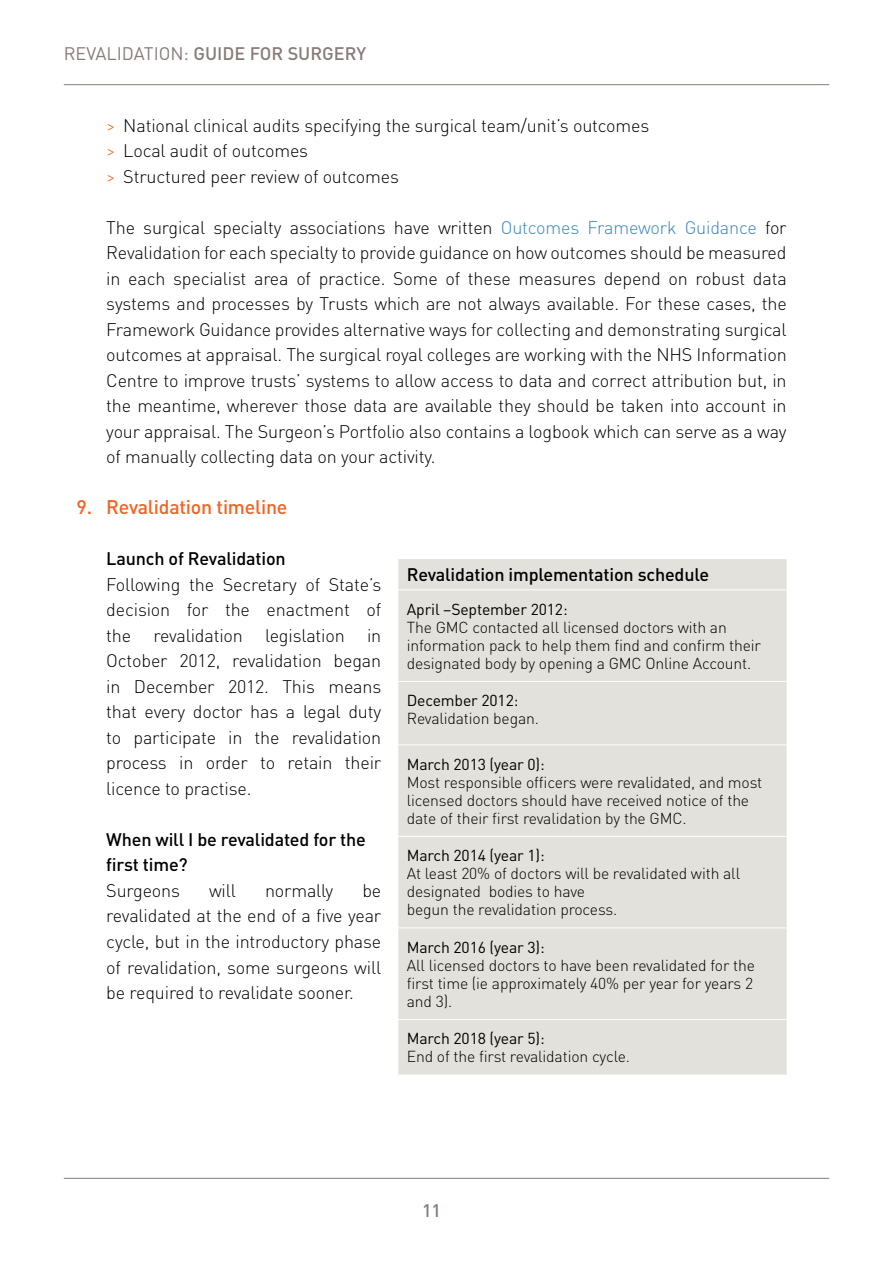
<style>
.page{position:relative;width:893px;height:1263px;background:#fff}
.page>*{position:absolute;margin:0;border:0;box-sizing:border-box;transform-origin:0 0}
.t1{font:500 19.5px "DIN Pro";letter-spacing:-.01em;color:#f26322}
.t2{font:300 18px/25.5px "DIN Pro";letter-spacing:-.01em;color:#000;text-align:justify}
.t3{font:500 18px/25.5px "DIN Pro";letter-spacing:-.01em;color:#000}
.t4{font:500 18px "DIN Pro";color:#877b77}
.t5{font:300 15.75px/18px "DIN Pro";letter-spacing:-.01em;color:#000}
.t6{font:15.75px "DIN Pro";letter-spacing:-.01em;color:#000}
.s1{font-weight:400}
.s2{color:#f26322}
.s3{color:#3a84b6}
</style>
<div class="page">
<div style="left:398px;top:559px;width:389px;height:516px;background:#e3e1dc"></div>
<hr style="left:398px;top:589px;width:389px;height:1px;background:#fff">
<hr style="left:398px;top:681px;width:389px;height:1px;background:#fff">
<hr style="left:398px;top:744px;width:389px;height:1px;background:#fff">
<hr style="left:398px;top:836px;width:389px;height:1px;background:#fff">
<hr style="left:398px;top:927px;width:389px;height:1px;background:#fff">
<hr style="left:398px;top:1019px;width:389px;height:1px;background:#fff">
<hr style="left:64px;top:1178px;width:765px;height:1px;background:#877b77">
<hr style="left:64px;top:84px;width:765px;height:1px;background:#877b77">
<p class="t4" style="left:64px;top:41px;width:304px"><span class="s1">REVALIDATION:</span> GUIDE FOR SURGERY</p>
<p class="t2" style="left:106px;top:112px;width:544px;text-align:left"><span class="s2">&gt;</span> National clinical audits specifying the surgical team/unit’s outcomes <span class="s2">&gt;</span> Local audit of outcomes<br><span class="s2">&gt;</span> Structured peer review of outcomes</p>
<p class="t2" style="left:106px;top:214px;width:682px">The surgical specialty associations have written <span class="s3">Outcomes Framework Guidance</span> for Revalidation for each specialty to provide guidance on how outcomes should be measured in each specialist area of practice. Some of these measures depend on robust data systems and processes by Trusts which are not always available. For these cases, the Framework Guidance provides alternative ways for collecting and demonstrating surgical outcomes at appraisal. The surgical royal colleges are working with the NHS Information Centre to improve trusts’ systems to allow access to data and correct attribution but, in the meantime, wherever those data are available they should be taken into account in your appraisal. The Surgeon’s Portfolio also contains a logbook which can serve as a way of manually collecting data on your activity.</p>
<p class="t1" style="left:77px;top:494px;width:212px">9. Revalidation timeline</p>
<p class="t3" style="left:106px;top:545px;width:181px">Launch of Revalidation</p>
<p class="t2" style="left:106px;top:571px;width:276px">Following the Secretary of State’s decision for the enactment of the revalidation legislation in October 2012, revalidation began in December 2012. This means that every doctor has a legal duty to participate in the revalidation process in order to retain their licence to practise.</p>
<p class="t3" style="left:106px;top:826px;width:261px">When will I be revalidated for the first time?</p>
<p class="t2" style="left:106px;top:877px;width:75px">Surgeons</p>
<p class="t2" style="left:209px;top:877px;width:29px">will</p>
<p class="t2" style="left:265px;top:877px;width:70px">normally</p>
<p class="t3" style="left:407px;top:561px;width:304px">Revalidation implementation schedule</p>
<p class="t6" style="left:407px;top:598px;width:162px">April –September 2012:</p>
<p class="t5" style="left:407px;top:617px;width:356px">The GMC contacted all licensed doctors with an information pack to help them find and confirm their designated body by opening a GMC Online Account.</p>
<p class="t6" style="left:407px;top:690px;width:113px">December 2012:</p>
<p class="t5" style="left:407px;top:709px;width:134px">Revalidation began.</p>
<p class="t6" style="left:407px;top:753px;width:139px">March 2013 (year 0):</p>
<p class="t5" style="left:407px;top:772px;width:357px">Most responsible officers were revalidated, and most licensed doctors should have received notice of the date of their first revalidation by the GMC.</p>
<p class="t6" style="left:407px;top:845px;width:139px">March 2014 (year 1):</p>
<p class="t5" style="left:407px;top:864px;width:335px">At least 20% of doctors will be revalidated with all designated bodies to have<br>begun the revalidation process.</p>
<p class="t6" style="left:407px;top:936px;width:139px">March 2016 (year 3):</p>
<p class="t5" style="left:407px;top:955px;width:350px;text-align:justify">All licensed doctors to have been revalidated for the first time (ie approximately 40% per year for years 2 and 3).</p>
<p class="t6" style="left:407px;top:1028px;width:139px">March 2018 (year 5):</p>
<p class="t5" style="left:407px;top:1047px;width:225px">End of the first revalidation cycle.</p>
<p class="t2" style="left:106px;top:877px;width:276px;text-indent:256px">be revalidated at the end of a five year cycle, but in the introductory phase of revalidation, some surgeons will be required to revalidate sooner.</p>
<p class="t4" style="left:422px;top:1198px;width:21px">11</p>
</div>
